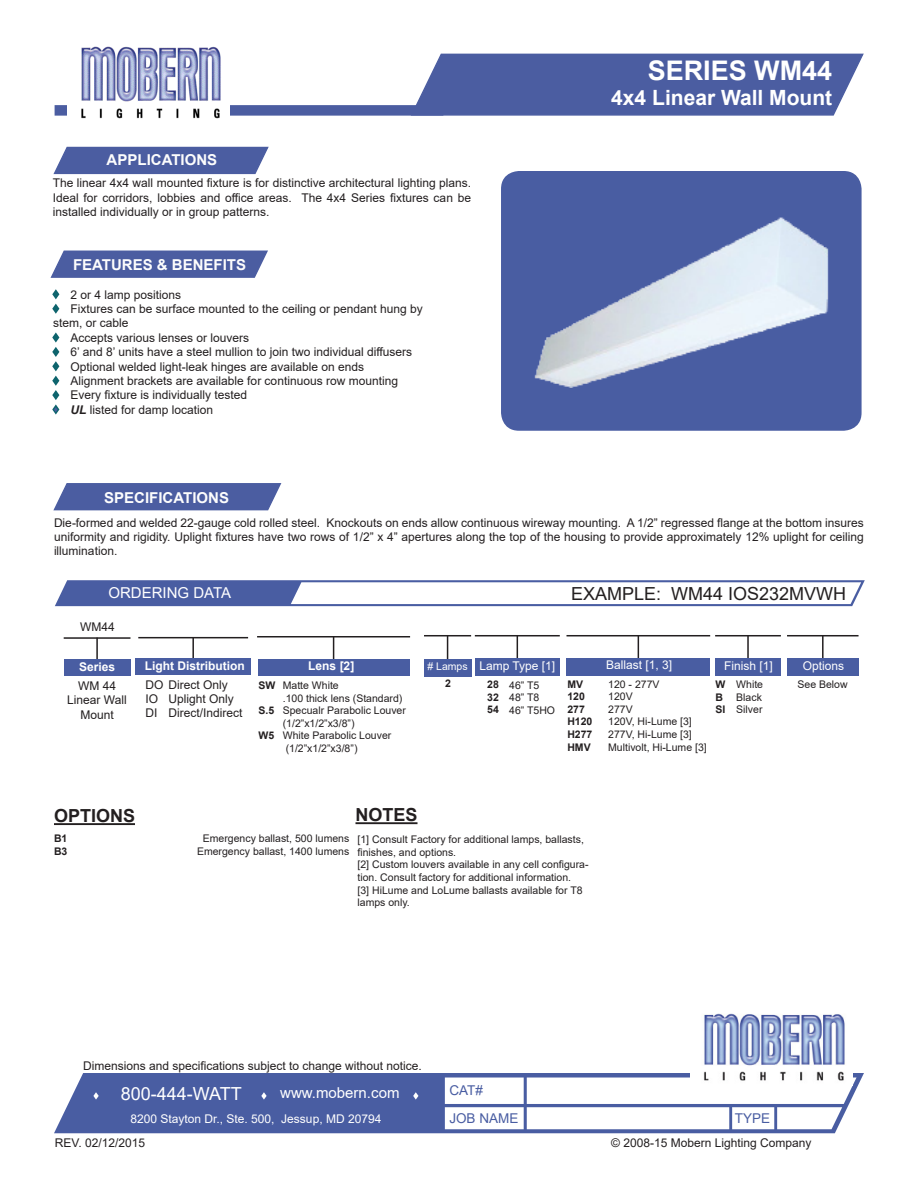
<style>
.page{position:relative;width:918px;height:1188px;background:#fff}
.page>*{position:absolute;margin:0;border:0;box-sizing:border-box;transform-origin:0 0}
.t1{font:700 27px "Arial";color:#fff}
.t2{font:700 21px "Arial";color:#fff}
.t3{font:18px "Arial";color:#231f20}
._8pt_bullets{font:700 18px "Arial";color:#231f20}
.t4{font:18px "Arial";color:#fff}
.t5{font:700 15px "Arial";color:#fdfdfd}
.t6{font:15px "Arial";color:#fff}
.t7{font:13.5px "Arial";color:#495da2}
.t8{font:12px/14.4px "Arial";color:#231f20;text-align:justify}
.t9{font:12px "Arial";color:#fff}
.t10{font:700 12px "Arial";color:#fff}
.t11{font:10.5px/12.6px "Arial";color:#231f20}
.t12{font:700 10.5px "Arial";color:#231f20}
.t13{font:10.5px "Arial";color:#fff}
.s1{color:#0e646d}
.s2{color:#4b5da1}
.s3{font-weight:700;font-style:italic}
</style>
<div class="page">
<svg style="left:416px;top:53px;width:448px;height:63px;background:#5868a7"></svg>
<div style="left:55px;top:105px;width:388px;height:11px;background:#4b5da1"></div>
<svg style="left:50px;top:250px;width:218px;height:28px;background:#5a6aa8"></svg>
<svg style="left:53px;top:146px;width:216px;height:29px;background:#6070ac"></svg>
<svg style="left:53px;top:483px;width:229px;height:28px;background:#5a6aa8"></svg>
<img style="left:68px;top:46px;width:162px;height:73px">
<svg style="left:52px;top:289px;width:8px;height:25px"></svg>
<svg style="left:52px;top:332px;width:8px;height:83px"></svg>
<div style="left:501px;top:171px;width:361px;height:260px;background:#495da2;border-radius:18px"></div>
<img style="left:534px;top:217px;width:295px;height:170px">
<svg style="left:55px;top:580px;width:810px;height:26px"></svg>
<hr style="left:64px;top:637px;width:66px;height:2px;background:#231f20">
<hr style="left:96px;top:638px;width:2px;height:21px;background:#231f20">
<div style="left:64px;top:659px;width:66px;height:17px;background:#495da2"></div>
<hr style="left:138px;top:637px;width:110px;height:1px;background:#231f20">
<hr style="left:192px;top:637px;width:2px;height:31px;background:#231f20">
<div style="left:136px;top:658px;width:115px;height:17px;background:#495da2"></div>
<hr style="left:257px;top:636px;width:153px;height:2px;background:#231f20">
<svg style="left:333px;top:638px;width:1px;height:21px"></svg>
<div style="left:258px;top:659px;width:152px;height:17px;background:#495da2"></div>
<hr style="left:424px;top:635px;width:47px;height:1px;background:#231f20">
<hr style="left:447px;top:636px;width:1px;height:33px;background:#231f20">
<div style="left:424px;top:659px;width:47px;height:18px;background:#495da2"></div>
<hr style="left:475px;top:635px;width:85px;height:1px;background:#231f20">
<svg style="left:517px;top:636px;width:1px;height:22px"></svg>
<div style="left:475px;top:658px;width:85px;height:18px;background:#495da2"></div>
<hr style="left:566px;top:635px;width:144px;height:1px;background:#231f20">
<svg style="left:638px;top:636px;width:1px;height:22px"></svg>
<div style="left:566px;top:658px;width:144px;height:18px;background:#495da2"></div>
<hr style="left:715px;top:635px;width:66px;height:1px;background:#231f20">
<hr style="left:747px;top:635px;width:2px;height:23px;background:#231f20">
<div style="left:715px;top:658px;width:66px;height:18px;background:#495da2"></div>
<hr style="left:787px;top:635px;width:72px;height:1px;background:#231f20">
<hr style="left:822px;top:635px;width:2px;height:23px;background:#231f20">
<div style="left:787px;top:658px;width:72px;height:18px;background:#495da2"></div>
<hr style="left:54px;top:823px;width:81px;height:2px;background:#231f20">
<hr style="left:356px;top:822px;width:62px;height:2px;background:#231f20">
<svg style="left:54px;top:1073px;width:810px;height:60px;fill:#495da2"></svg>
<img style="left:691px;top:1013px;width:162px;height:72px">
<svg style="left:93px;top:1092px;width:6px;height:8px"></svg>
<svg style="left:261px;top:1092px;width:6px;height:8px"></svg>
<svg style="left:413px;top:1092px;width:5px;height:8px"></svg>
<p class="t5" style="left:107px;top:149px;width:112px">APPLICATIONS</p>
<p class="t8" style="left:53px;top:176px;width:420px">The linear 4x4 wall mounted fixture is for distinctive architectural lighting plans.<br>Ideal for corridors, lobbies and office areas. The 4x4 Series fixtures can be installed individually or in group patterns.</p>
<p class="t5" style="left:73px;top:254px;width:175px">FEATURES &amp; BENEFITS</p>
<p class="t8" style="left:53px;top:287px;width:130px"><span class="s1">▲</span> 2 or 4 lamp positions</p>
<p class="t8" style="left:53px;top:302px;width:371px"><span class="s1">▲</span> Fixtures can be surface mounted to the ceiling or pendant hung by stem, or cable</p>
<p class="t8" style="left:53px;top:330px;width:198px"><span class="s1">▲</span> Accepts various lenses or louvers</p>
<p class="t8" style="left:53px;top:345px;width:361px"><span class="s1">▲</span> 6’ and 8’ units have a steel mullion to join two individual diffusers</p>
<p class="t8" style="left:53px;top:359px;width:312px"><span class="s1">▲</span> Optional welded light-leak hinges are available on ends</p>
<p class="t8" style="left:53px;top:374px;width:346px"><span class="s1">▲</span> Alignment brackets are available for continuous row mounting</p>
<p class="t8" style="left:53px;top:388px;width:196px"><span class="s1">▲</span> Every fixture is individually tested</p>
<p class="t8" style="left:53px;top:402px;width:162px"><span class="s2">▲</span> <span class="s3">UL</span> listed for damp location</p>
<p class="t5" style="left:104px;top:487px;width:126px">SPECIFICATIONS</p>
<p class="t1" style="left:648px;top:51px;width:186px">SERIES WM44</p>
<p class="t2" style="left:611px;top:83px;width:222px">4x4 Linear Wall Mount</p>
<p class="t8" style="left:54px;top:515px;width:811px">Die-formed and welded 22-gauge cold rolled steel. Knockouts on ends allow continuous wireway mounting. A 1/2” regressed flange at the bottom insures uniformity and rigidity. Uplight fixtures have two rows of 1/2” x 4” apertures along the top of the housing to provide approximately 12% uplight for ceiling illumination.</p>
<p class="t6" style="left:108px;top:582px;width:124px">ORDERING DATA</p>
<p class="t3" style="left:571px;top:581px;width:277px">EXAMPLE: WM44 IOS232MVWH</p>
<p class="t8" style="left:80px;top:619px;width:36px">WM44</p>
<p class="t10" style="left:79px;top:658px;width:38px">Series</p>
<p class="t8" style="left:78px;top:679px;width:40px">WM 44</p>
<p class="t8" style="left:67px;top:693px;width:61px;text-align:center">Linear Wall<br>Mount</p>
<p class="t10" style="left:145px;top:657px;width:101px">Light Distribution</p>
<p class="t8" style="left:146px;top:677px;width:84px">DO Direct Only</p>
<p class="t8" style="left:146px;top:691px;width:14px">IO</p>
<p class="t8" style="left:146px;top:706px;width:13px">DI</p>
<p class="t8" style="left:168px;top:691px;width:67px">Uplight Only</p>
<p class="t8" style="left:168px;top:706px;width:76px">Direct/Indirect</p>
<p class="t10" style="left:308px;top:658px;width:48px">Lens [2]</p>
<p class="t12" style="left:259px;top:678px;width:18px">SW</p>
<p class="t12" style="left:259px;top:703px;width:17px">S.5</p>
<p class="t12" style="left:259px;top:728px;width:17px">W5</p>
<p class="t11" style="left:283px;top:679px;width:121px">Matte White<br>.100 thick lens (Standard)</p>
<p class="t11" style="left:283px;top:704px;width:125px">Specualr Parabolic Louver (1/2”x1/2”x3/8”)</p>
<p class="t11" style="left:283px;top:729px;width:110px">White Parabolic Louver (1/2”x1/2”x3/8”)</p>
<p class="t13" style="left:427px;top:659px;width:42px"># Lamps</p>
<p class="t9" style="left:479px;top:657px;width:77px">Lamp Type [1]</p>
<p class="t12" style="left:445px;top:676px;width:7px">2</p>
<p class="t12" style="left:487px;top:677px;width:13px">28</p>
<p class="t12" style="left:487px;top:690px;width:13px">32</p>
<p class="t12" style="left:487px;top:702px;width:13px">54</p>
<p class="t11" style="left:509px;top:678px;width:32px">46” T5</p>
<p class="t11" style="left:509px;top:691px;width:32px">48” T8</p>
<p class="t11" style="left:509px;top:704px;width:47px">46” T5HO</p>
<p class="t12" style="left:567px;top:677px;width:17px">MV</p>
<p class="t12" style="left:567px;top:689px;width:19px">120</p>
<p class="t12" style="left:567px;top:702px;width:19px">277</p>
<p class="t12" style="left:567px;top:714px;width:27px">H120</p>
<p class="t12" style="left:567px;top:727px;width:27px">H277</p>
<p class="t12" style="left:567px;top:740px;width:25px">HMV</p>
<p class="t9" style="left:606px;top:657px;width:68px">Ballast [1, 3]</p>
<p class="t11" style="left:608px;top:678px;width:53px">120 - 277V</p>
<p class="t11" style="left:608px;top:690px;width:26px">120V</p>
<p class="t11" style="left:608px;top:703px;width:26px">277V</p>
<p class="t11" style="left:608px;top:715px;width:85px">120V, Hi-Lume [3]</p>
<p class="t11" style="left:608px;top:728px;width:85px">277V, Hi-Lume [3]</p>
<p class="t11" style="left:608px;top:741px;width:100px">Multivolt, Hi-Lume [3]</p>
<p class="t9" style="left:724px;top:657px;width:50px">Finish [1]</p>
<p class="t12" style="left:716px;top:677px;width:11px">W</p>
<p class="t12" style="left:716px;top:690px;width:9px">B</p>
<p class="t12" style="left:716px;top:702px;width:11px">SI</p>
<p class="t11" style="left:736px;top:678px;width:28px">White</p>
<p class="t11" style="left:736px;top:691px;width:27px">Black</p>
<p class="t11" style="left:736px;top:703px;width:28px">Silver</p>
<p class="_8pt_bullets" style="left:54px;top:803px;width:83px">OPTIONS</p>
<p class="_8pt_bullets" style="left:356px;top:802px;width:64px">NOTES</p>
<p class="t11" style="left:203px;top:832px;width:148px">Emergency ballast, 500 lumens</p>
<p class="t11" style="left:197px;top:845px;width:154px">Emergency ballast, 1400 lumens</p>
<p class="t12" style="left:54px;top:831px;width:15px">B1</p>
<p class="t12" style="left:54px;top:844px;width:15px">B3</p>
<p class="t11" style="left:358px;top:833px;width:228px">[1] Consult Factory for additional lamps, ballasts, finishes, and options.</p>
<p class="t11" style="left:358px;top:858px;width:233px">[2] Custom louvers available in any cell configura&shy;tion. Consult factory for additional information.</p>
<p class="t11" style="left:358px;top:884px;width:227px">[3] HiLume and LoLume ballasts available for T8 lamps only.</p>
<p class="t9" style="left:803px;top:657px;width:43px">Options</p>
<p class="t11" style="left:798px;top:678px;width:52px">See Below</p>
<p class="t8" style="left:83px;top:1058px;width:340px">Dimensions and specifications subject to change without notice.</p>
<p class="t4" style="left:121px;top:1082px;width:123px">800-444-WATT</p>
<p class="t6" style="left:280px;top:1083px;width:121px">www.mobern.com</p>
<p class="t7" style="left:449px;top:1081px;width:35px">CAT#</p>
<p class="t7" style="left:449px;top:1109px;width:71px">JOB NAME</p>
<p class="t7" style="left:735px;top:1109px;width:37px">TYPE</p>
<p class="t8" style="left:611px;top:1136px;width:202px">© 2008-15 Mobern Lighting Company</p>
<p class="t9" style="left:131px;top:1110px;width:252px">8200 Stayton Dr., Ste. 500, Jessup, MD 20794</p>
<p class="t8" style="left:55px;top:1136px;width:92px">REV. 02/12/2015</p>
</div>
